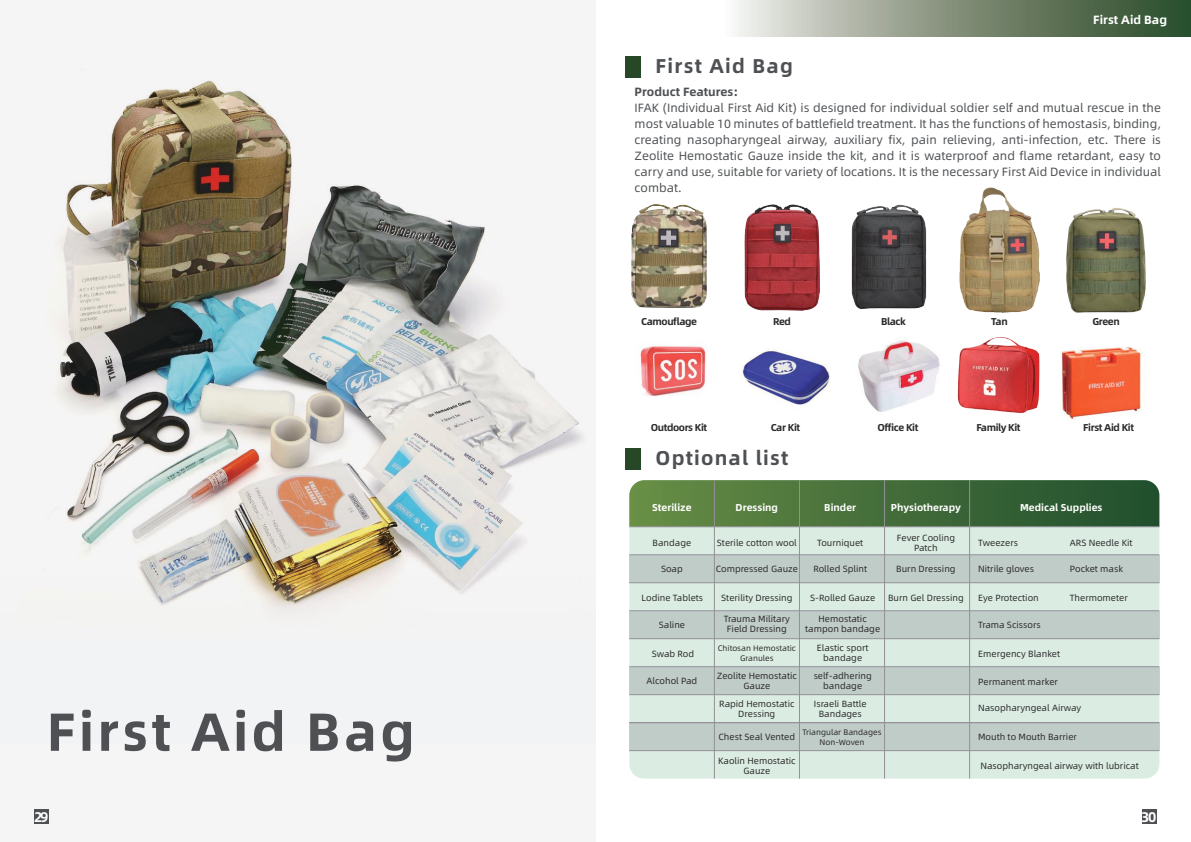
<style>
.page{position:relative;width:1191px;height:842px;background:#fff}
.page>*{position:absolute;margin:0;border:0;box-sizing:border-box;transform-origin:0 0}
.t1{font:53.6px "Alibaba Pu Hui Ti B";letter-spacing:.06em;color:#4e5053}
.t2{font:20px "Alibaba Pu Hui Ti B";letter-spacing:.06em;color:#4e5053}
.t3{font:14px "Alibaba Pu Hui Ti B";color:#fff}
.t4{font:12px/16px "Alibaba Pu Hui Ti R";color:#4e5053;text-align:justify}
.t5{font:12px "Alibaba Pu Hui Ti B";color:#4e5053}
.t6{font:12px "Alibaba Pu Hui Ti B";color:#fff}
.t7{font:10px "Alibaba Pu Hui Ti B";letter-spacing:-.04em;color:#2c2a2c}
.t8{font:10px "Alibaba Pu Hui Ti B";color:#fff}
.t9{font:9px/10.1px "Alibaba Pu Hui Ti R";color:#2c2a2c;text-align:center}
.t10{font:8px/10px "Alibaba Pu Hui Ti R";color:#2c2a2c;text-align:center}
.t11{font:6.1px "Alibaba Pu Hui Ti B";color:#e8cacd}
</style>
<div class="page">
<img style="left:858px;top:338px;width:82px;height:74px">
<div style="left:0;top:1px;width:595px;height:841px;background:#f6f5f5"></div>
<img style="left:56px;top:68px;width:526px;height:511px">
<div style="left:0;top:579px;width:595px;height:164px;background:#f2f3f4"></div>
<img style="left:741px;top:349px;width:89px;height:58px">
<img style="left:640px;top:346px;width:67px;height:50px">
<div style="left:625px;top:56px;width:16px;height:22px;background:#274826"></div>
<div style="left:625px;top:448px;width:16px;height:22px;background:#274826"></div>
<svg style="left:735px;top:0;width:455px;height:37px;background:#85937f"></svg>
<img style="left:631px;top:204px;width:76px;height:103px">
<img style="left:852px;top:204px;width:75px;height:105px">
<img style="left:959px;top:188px;width:80px;height:125px">
<img style="left:744px;top:204px;width:76px;height:106px">
<img style="left:1060px;top:346px;width:82px;height:76px">
<img style="left:957px;top:337px;width:83px;height:77px">
<img style="left:1066px;top:208px;width:80px;height:105px">
<img style="left:1089px;top:377px;width:33px;height:18px">
<div style="left:1142px;top:810px;width:14px;height:14px;background:#4e5053"></div>
<div style="left:34px;top:810px;width:14px;height:14px;background:#4e5053"></div>
<div style="left:629px;top:480px;width:530px;height:299px;background:#dbede3;border-radius:15px"></div>
<div style="left:629px;top:555px;width:530px;height:28px;background:#c0ccc8"></div>
<div style="left:629px;top:611px;width:530px;height:28px;background:#c0ccc8"></div>
<div style="left:629px;top:667px;width:530px;height:28px;background:#c0ccc8"></div>
<div style="left:629px;top:723px;width:530px;height:28px;background:#c0ccc8"></div>
<svg style="left:629px;top:480px;width:530px;height:46px;background:#456e3b"></svg>
<hr style="left:714px;top:480px;width:1px;height:299px;background:#939197">
<hr style="left:799px;top:480px;width:1px;height:299px;background:#939197">
<hr style="left:884px;top:480px;width:1px;height:299px;background:#939197">
<hr style="left:969px;top:480px;width:1px;height:299px;background:#939197">
<hr style="left:629px;top:526px;width:530px;height:1px;background:#939197">
<hr style="left:629px;top:554px;width:530px;height:1px;background:#939197">
<hr style="left:629px;top:582px;width:530px;height:1px;background:#939197">
<hr style="left:629px;top:610px;width:530px;height:1px;background:#939197">
<hr style="left:629px;top:638px;width:530px;height:1px;background:#939197">
<hr style="left:629px;top:666px;width:530px;height:1px;background:#939197">
<hr style="left:629px;top:694px;width:530px;height:1px;background:#939197">
<hr style="left:629px;top:722px;width:530px;height:1px;background:#939197">
<hr style="left:629px;top:750px;width:530px;height:1px;background:#939197">
<h3 class="t6" style="left:1093px;top:10px;width:75px">First Aid Bag</h3>
<h2 class="t2" style="left:655px;top:51px;width:139px">First Aid Bag</h2>
<h3 class="t5" style="left:634px;top:82px;width:105px">Product Features:</h3>
<p class="t4" style="left:634px;top:99px;width:528px">IFAK (Individual First Aid Kit) is designed for individual soldier self and mutual rescue in the most valuable 10 minutes of battlefield treatment. It has the functions of hemostasis, binding, creating nasopharyngeal airway, auxiliary fix, pain relieving, anti-infection, etc. There is Zeolite Hemostatic Gauze inside the kit, and it is waterproof and flame retardant, easy to carry and use, suitable for variety of locations. It is the necessary First Aid Device in individual combat.</p>
<p class="t7" style="left:641px;top:314px;width:57px">Camouflage</p>
<p class="t7" style="left:773px;top:314px;width:19px">Red</p>
<p class="t7" style="left:881px;top:314px;width:26px">Black</p>
<p class="t7" style="left:991px;top:314px;width:18px">Tan</p>
<p class="t7" style="left:1092px;top:314px;width:29px">Green</p>
<p class="t11" style="left:1088px;top:382px;width:38px;rotate:-4deg">FIRST AID KIT</p>
<p class="t7" style="left:651px;top:420px;width:58px">Outdoors Kit</p>
<p class="t7" style="left:770px;top:420px;width:31px">Car Kit</p>
<p class="t7" style="left:877px;top:420px;width:42px">Office Kit</p>
<p class="t7" style="left:976px;top:420px;width:46px">Family Kit</p>
<p class="t7" style="left:1083px;top:420px;width:52px">First Aid Kit</p>
<h2 class="t2" style="left:655px;top:442px;width:134px">Optional list</h2>
<h1 class="t1" style="left:47px;top:690px;width:370px">First Aid Bag</h1>
<p class="t8" style="left:652px;top:500px;width:41px">Sterilize</p>
<p class="t8" style="left:735px;top:500px;width:44px">Dressing</p>
<p class="t8" style="left:824px;top:500px;width:33px">Binder</p>
<p class="t8" style="left:891px;top:500px;width:71px">Physiotherapy</p>
<p class="t8" style="left:1020px;top:500px;width:84px">Medical Supplies</p>
<p class="t9" style="left:896px;top:532px;width:60px">Fever Cooling<br>Patch</p>
<p class="t9" style="left:652px;top:537px;width:40px">Bandage</p>
<p class="t9" style="left:717px;top:537px;width:81px">Sterile cotton wool</p>
<p class="t9" style="left:715px;top:563px;width:84px">Compressed Gauze</p>
<p class="t9" style="left:721px;top:593px;width:73px">Sterility Dressing</p>
<p class="t9" style="left:724px;top:613px;width:67px">Trauma Military<br>Field Dressing</p>
<p class="t9" style="left:978px;top:537px;width:41px">Tweezers</p>
<p class="t9" style="left:1069px;top:537px;width:64px">ARS Needle Kit</p>
<p class="t9" style="left:817px;top:537px;width:48px">Tourniquet</p>
<p class="t9" style="left:813px;top:563px;width:55px">Rolled Splint</p>
<p class="t9" style="left:896px;top:563px;width:61px">Burn Dressing</p>
<p class="t9" style="left:1069px;top:563px;width:55px">Pocket mask</p>
<p class="t9" style="left:888px;top:593px;width:77px">Burn Gel Dressing</p>
<p class="t9" style="left:978px;top:563px;width:57px">Nitrile gloves</p>
<p class="t9" style="left:661px;top:563px;width:23px">Soap</p>
<p class="t9" style="left:641px;top:593px;width:63px">Lodine Tablets</p>
<p class="t9" style="left:810px;top:593px;width:67px">S-Rolled Gauze</p>
<p class="t9" style="left:805px;top:613px;width:76px">Hemostatic tampon bandage</p>
<p class="t9" style="left:816px;top:643px;width:53px">Elastic sport bandage</p>
<p class="t9" style="left:813px;top:670px;width:60px">self-adhering bandage</p>
<p class="t9" style="left:1069px;top:593px;width:59px">Thermometer</p>
<p class="t9" style="left:978px;top:593px;width:62px">Eye Protection</p>
<p class="t9" style="left:659px;top:619px;width:28px">Saline</p>
<p class="t9" style="left:652px;top:648px;width:44px">Swab Rod</p>
<p class="t9" style="left:978px;top:619px;width:64px">Trama Scissors</p>
<p class="t10" style="left:718px;top:643px;width:80px">Chitosan Hemostatic<br>Granules</p>
<p class="t9" style="left:717px;top:670px;width:82px">Zeolite Hemostatic<br>Gauze</p>
<p class="t9" style="left:719px;top:698px;width:77px">Rapid Hemostatic<br>Dressing</p>
<p class="t9" style="left:718px;top:732px;width:78px">Chest Seal Vented</p>
<p class="t9" style="left:978px;top:649px;width:83px">Emergency Blanket</p>
<p class="t9" style="left:646px;top:675px;width:52px">Alcohol Pad</p>
<p class="t9" style="left:978px;top:676px;width:81px">Permanent marker</p>
<p class="t9" style="left:814px;top:698px;width:54px">Israeli Battle<br>Bandages</p>
<p class="t10" style="left:802px;top:727px;width:81px">Triangular Bandages<br>Non-Woven</p>
<p class="t9" style="left:978px;top:702px;width:105px">Nasopharyngeal Airway</p>
<p class="t9" style="left:978px;top:732px;width:100px">Mouth to Mouth Barrier</p>
<p class="t9" style="left:718px;top:755px;width:79px">Kaolin Hemostatic<br>Gauze</p>
<p class="t9" style="left:980px;top:760px;width:160px">Nasopharyngeal airway with lubricat</p>
<h3 class="t3" style="left:34px;top:806px;width:16px">29</h3>
<h3 class="t3" style="left:1141px;top:806px;width:17px">30</h3>
</div>
